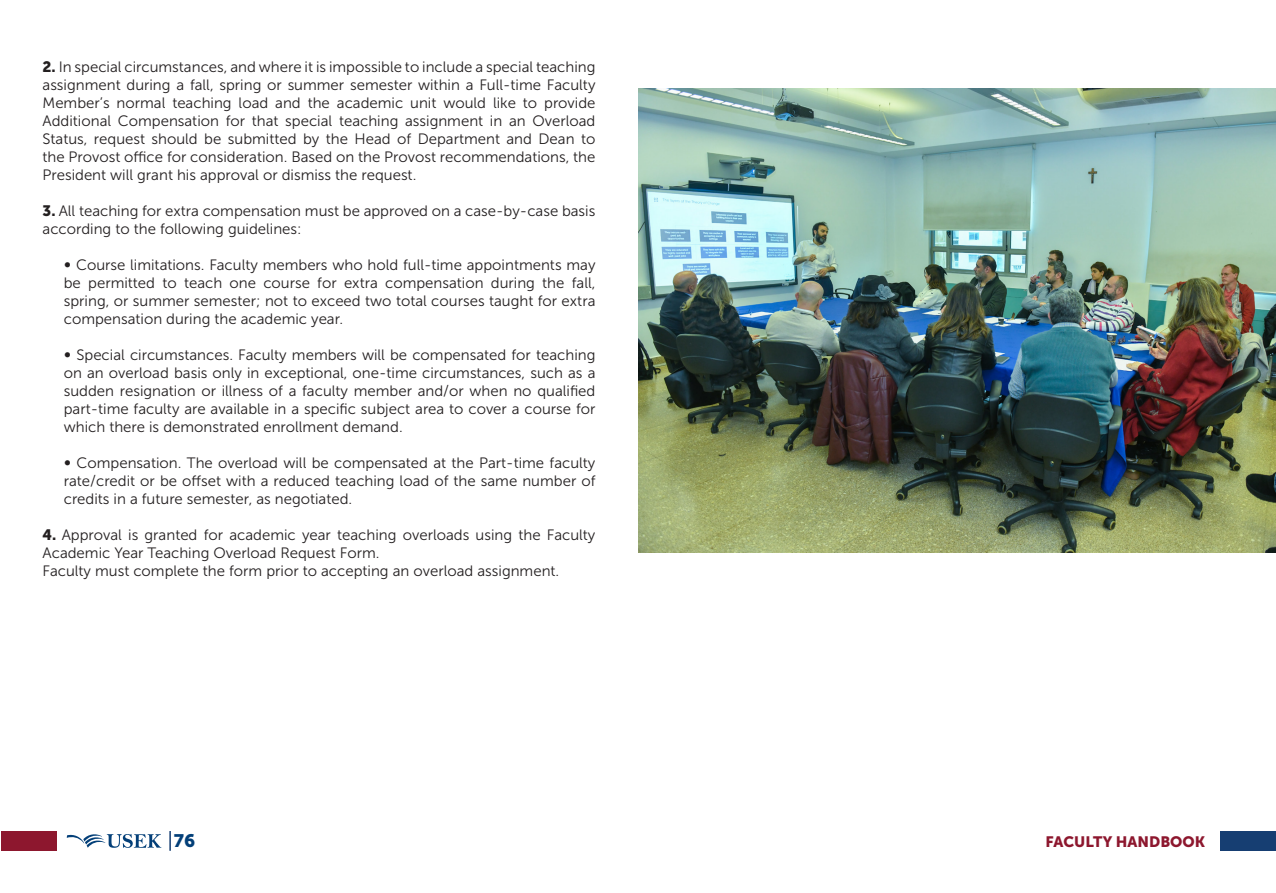
<style>
.page{position:relative;width:1276px;height:893px;background:#fff}
.page>*{position:absolute;margin:0;border:0;box-sizing:border-box;transform-origin:0 0}
.t1{font:18px "Museo Sans 900";color:#033f78}
.t2{font:15px/18px "Museo Sans 300";color:#231f20;text-align:justify}
.t3{font:15px "Museo Sans 900";color:#8d172e}
.s1{font-family:"Museo Sans 900"}
</style>
<div class="page">
<div style="left:1px;top:831px;width:56px;height:20px;background:#8d172e"></div>
<div style="left:1220px;top:831px;width:56px;height:20px;background:#163e72"></div>
<svg style="left:67px;top:834px;width:94px;height:14px"></svg>
<hr style="left:169px;top:831px;width:2px;height:20px;background:#163e72">
<img style="left:638px;top:88px;width:638px;height:465px">
<p class="t2" style="left:43px;top:58px;width:554px"><span class="s1">2.</span> In special circumstances, and where it is impossible to include a special teaching assignment during a fall, spring or summer semester within a Full-time Faculty Member’s normal teaching load and the academic unit would like to provide Additional Compensation for that special teaching assignment in an Overload Status, request should be submitted by the Head of Department and Dean to the Provost office for consideration. Based on the Provost recommendations, the President will grant his approval or dismiss the request.</p>
<p class="t2" style="left:43px;top:202px;width:554px"><span class="s1">3.</span> All teaching for extra compensation must be approved on a case-by-case basis according to the following guidelines:</p>
<p class="t2" style="left:64px;top:256px;width:533px">∞ Course limitations. Faculty members who hold full-time appointments may be permitted to teach one course for extra compensation during the fall, spring, or summer semester; not to exceed two total courses taught for extra compensation during the academic year.</p>
<p class="t2" style="left:64px;top:346px;width:533px">∞ Special circumstances. Faculty members will be compensated for teaching on an overload basis only in exceptional, one-time circumstances, such as a sudden resignation or illness of a faculty member and/or when no qualified part-time faculty are available in a specific subject area to cover a course for which there is demonstrated enrollment demand.</p>
<p class="t2" style="left:64px;top:454px;width:533px">∞ Compensation. The overload will be compensated at the Part-time faculty rate/credit or be offset with a reduced teaching load of the same number of credits in a future semester, as negotiated.</p>
<p class="t2" style="left:43px;top:526px;width:554px"><span class="s1">4.</span> Approval is granted for academic year teaching overloads using the Faculty<br>Academic Year Teaching Overload Request Form.</p>
<p class="t2" style="left:43px;top:562px;width:518px">Faculty must complete the form prior to accepting an overload assignment.</p>
<p class="t1" style="left:174px;top:831px;width:23px">76</p>
<p class="t3" style="left:1045px;top:833px;width:161px">FACULTY HANDBOOK</p>
</div>
